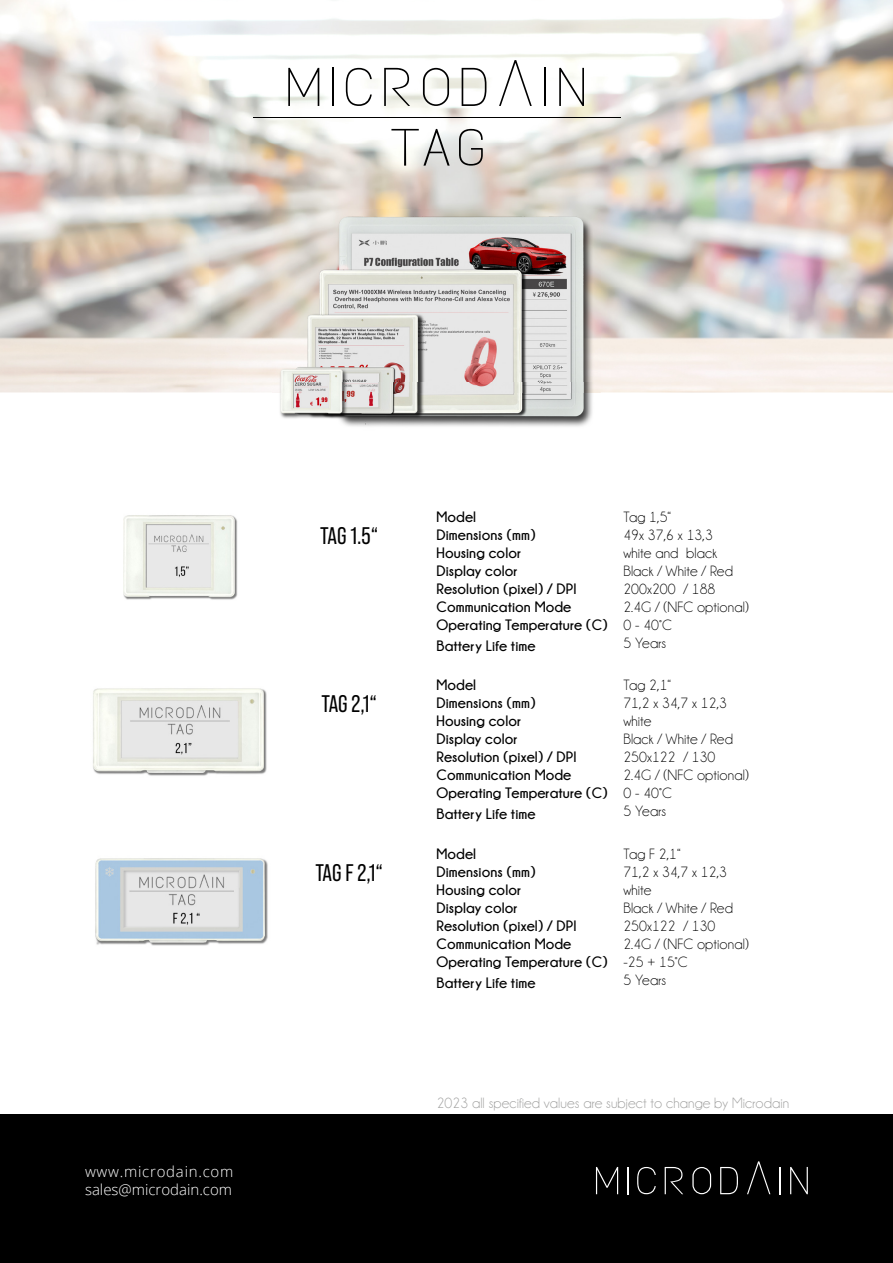
<style>
.page{position:relative;width:893px;height:1263px;background:#fff}
.page>*{position:absolute;margin:0;border:0;box-sizing:border-box;transform-origin:0 0}
.t1{font:24px "Bebas Neue Pro";letter-spacing:-.03em;color:#000}
.t2{font:700 15px/18px "Champagne&Limousines";letter-spacing:.005em;color:#000}
.t3{font:15px/18px "Champagne&Limousines";letter-spacing:.005em;color:#000}
.t4{font:15px "Champagne&Limousines";letter-spacing:.005em;color:#9d9d9c}
.t5{font:300 15px/18px "Open Sans";color:#fff}
</style>
<div class="page">
<img style="left:0;top:0;width:840px;height:143px">
<img style="left:840px;top:0;width:53px;height:383px">
<div style="left:0;top:1114px;width:893px;height:149px;background:#000"></div>
<svg style="left:596px;top:1167px;width:22px;height:27px"></svg>
<svg style="left:627px;top:1167px;width:1px;height:27px"></svg>
<svg style="left:637px;top:1167px;width:19px;height:27px"></svg>
<svg style="left:665px;top:1167px;width:18px;height:27px"></svg>
<svg style="left:692px;top:1167px;width:19px;height:27px"></svg>
<svg style="left:720px;top:1167px;width:18px;height:27px"></svg>
<svg style="left:747px;top:1161px;width:23px;height:33px"></svg>
<svg style="left:780px;top:1167px;width:1px;height:27px"></svg>
<svg style="left:790px;top:1167px;width:18px;height:27px"></svg>
<svg style="left:391px;top:129px;width:59px;height:37px"></svg>
<svg style="left:459px;top:129px;width:24px;height:37px"></svg>
<hr style="left:253px;top:117px;width:367px;height:1px;background:#000">
<svg style="left:288px;top:68px;width:31px;height:38px"></svg>
<hr style="left:332px;top:68px;width:1px;height:38px;background:#000">
<svg style="left:346px;top:68px;width:26px;height:38px"></svg>
<svg style="left:384px;top:68px;width:26px;height:38px"></svg>
<svg style="left:423px;top:68px;width:26px;height:38px"></svg>
<svg style="left:462px;top:68px;width:24px;height:38px"></svg>
<svg style="left:499px;top:60px;width:33px;height:46px"></svg>
<hr style="left:545px;top:68px;width:1px;height:38px;background:#000">
<svg style="left:559px;top:68px;width:25px;height:38px"></svg>
<img style="left:123px;top:515px;width:115px;height:85px">
<img style="left:93px;top:688px;width:174px;height:88px">
<img style="left:95px;top:858px;width:173px;height:88px">
<img style="left:272px;top:209px;width:329px;height:218px">
<p class="t5" style="left:85px;top:1162px;width:150px">www.microdain.com sales@microdain.com</p>
<h1 class="t1" style="left:320px;top:522px;width:59px">TAG 1.5“</h1>
<h1 class="t1" style="left:321px;top:690px;width:57px">TAG 2,1“</h1>
<h1 class="t1" style="left:315px;top:859px;width:69px">TAG F 2,1“</h1>
<p class="t2" style="left:437px;top:508px;width:172px">Model<br>Dimensions (mm)<br>Housing color<br>Display color<br>Resolution (pixel) / DPI<br>Communication Mode<br>Operating Temperature (C)</p>
<p class="t2" style="left:437px;top:637px;width:100px">Battery Life time</p>
<p class="t2" style="left:437px;top:676px;width:172px">Model<br>Dimensions (mm)<br>Housing color<br>Display color<br>Resolution (pixel) / DPI<br>Communication Mode<br>Operating Temperature (C)</p>
<p class="t2" style="left:437px;top:805px;width:100px">Battery Life time</p>
<p class="t2" style="left:437px;top:845px;width:172px">Model<br>Dimensions (mm)<br>Housing color<br>Display color<br>Resolution (pixel) / DPI<br>Communication Mode<br>Operating Temperature (C)</p>
<p class="t2" style="left:437px;top:974px;width:100px">Battery Life time</p>
<p class="t3" style="left:623px;top:508px;width:127px">Tag 1,5“<br>49x 37,6 x 13,3<br>white and black<br>Black / White / Red<br>200x200 / 188<br>2.4G / (NFC optional)<br>0 - 40°C<br>5 Years</p>
<p class="t3" style="left:623px;top:676px;width:127px">Tag 2,1“<br>71,2 x 34,7 x 12,3 white<br>Black / White / Red<br>250x122 / 130<br>2.4G / (NFC optional)<br>0 - 40°C<br>5 Years</p>
<p class="t3" style="left:623px;top:845px;width:127px">Tag F 2,1“<br>71,2 x 34,7 x 12,3 white<br>Black / White / Red<br>250x122 / 130<br>2.4G / (NFC optional) -25 + 15°C<br>5 Years</p>
<p class="t4" style="left:437px;top:1095px;width:354px">2023 all specified values are subject to change by Microdain</p>
</div>
